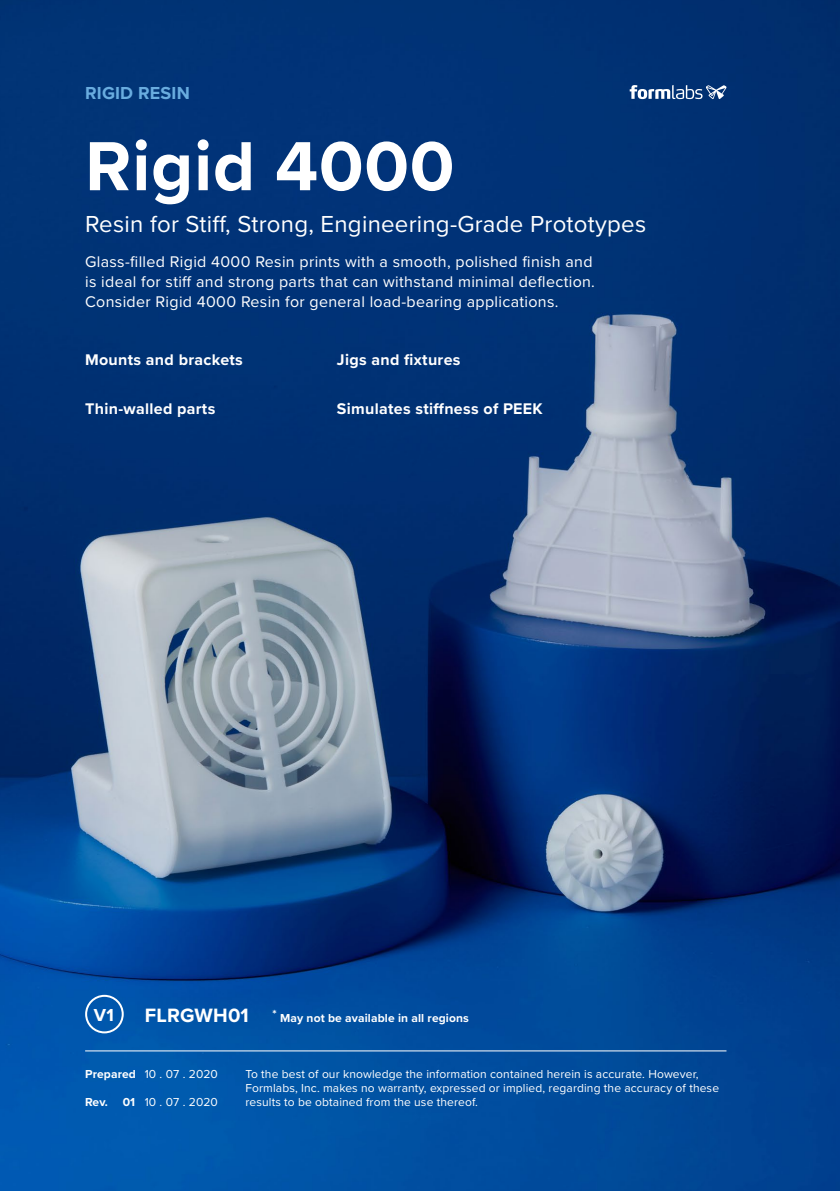
<style>
.page{position:relative;width:840px;height:1191px;background:#fff}
.page>*{position:absolute;margin:0;border:0;box-sizing:border-box;transform-origin:0 0}
.t1{font:700 72px "Proxima Nova";letter-spacing:.01em;color:#fff}
.t2{font:24px "Proxima Nova";letter-spacing:.01em;color:#fff}
.t3{font:700 18px "Proxima Nova";letter-spacing:.01em;color:#69acdf}
.t4{font:700 18px "Proxima Nova";color:#fff}
.t5{font:16px/20px "Proxima Nova";letter-spacing:.02em;color:#fff}
.t6{font:700 16px "Proxima Nova";letter-spacing:.02em;color:#fff}
.t7{font:12px/14px "Proxima Nova";letter-spacing:.01em;color:#fff}
.t8{font:700 12px "Proxima Nova";letter-spacing:.01em;color:#fff}
.s1{font-size:20px}
.s2{font-weight:700}
</style>
<div class="page">
<img style="left:0;top:0;width:839px;height:1191px">
<hr style="left:85px;top:1050px;width:641px;height:1px;background:#fff">
<div style="left:85px;top:994px;width:39px;height:39px;border:2px solid #fff;border-radius:50%"></div>
<svg style="left:629px;top:85px;width:97px;height:14px"></svg>
<h3 class="t3" style="left:85px;top:80px;width:106px">RIGID RESIN</h3>
<h1 class="t1" style="left:85px;top:112px;width:370px">Rigid 4000</h1>
<h2 class="t2" style="left:85px;top:206px;width:562px">Resin for Stiff, Strong, Engineering-Grade Prototypes</h2>
<h3 class="t5" style="left:85px;top:251px;width:511px">Glass-filled Rigid 4000 Resin prints with a smooth, polished finish and is ideal for stiff and strong parts that can withstand minimal deflection.<br>Consider Rigid 4000 Resin for general load-bearing applications.</h3>
<h3 class="t6" style="left:85px;top:348px;width:159px">Mounts and brackets</h3>
<h3 class="t6" style="left:337px;top:348px;width:125px">Jigs and fixtures</h3>
<h3 class="t6" style="left:85px;top:396px;width:132px">Thin-walled parts</h3>
<h3 class="t6" style="left:337px;top:396px;width:207px">Simulates stiffness of PEEK</h3>
<h3 class="t4" style="left:94px;top:1001px;width:21px">V1</h3>
<p class="t8" style="left:145px;top:1009px;width:325px"><span class="s1">FLRGWH01</span> * May not be available in all regions</p>
<p class="t7" style="left:85px;top:1066px;width:134px"><span class="s2">Prepared</span> 10 . 07 . 2020</p>
<p class="t7" style="left:245px;top:1066px;width:475px">To the best of our knowledge the information contained herein is accurate. However,<br>Formlabs, Inc. makes no warranty, expressed or implied, regarding the accuracy of these</p>
<p class="t7" style="left:85px;top:1094px;width:134px"><span class="s2">Rev. 01</span> 10 . 07 . 2020</p>
<p class="t7" style="left:245px;top:1094px;width:234px">results to be obtained from the use thereof.</p>
</div>
